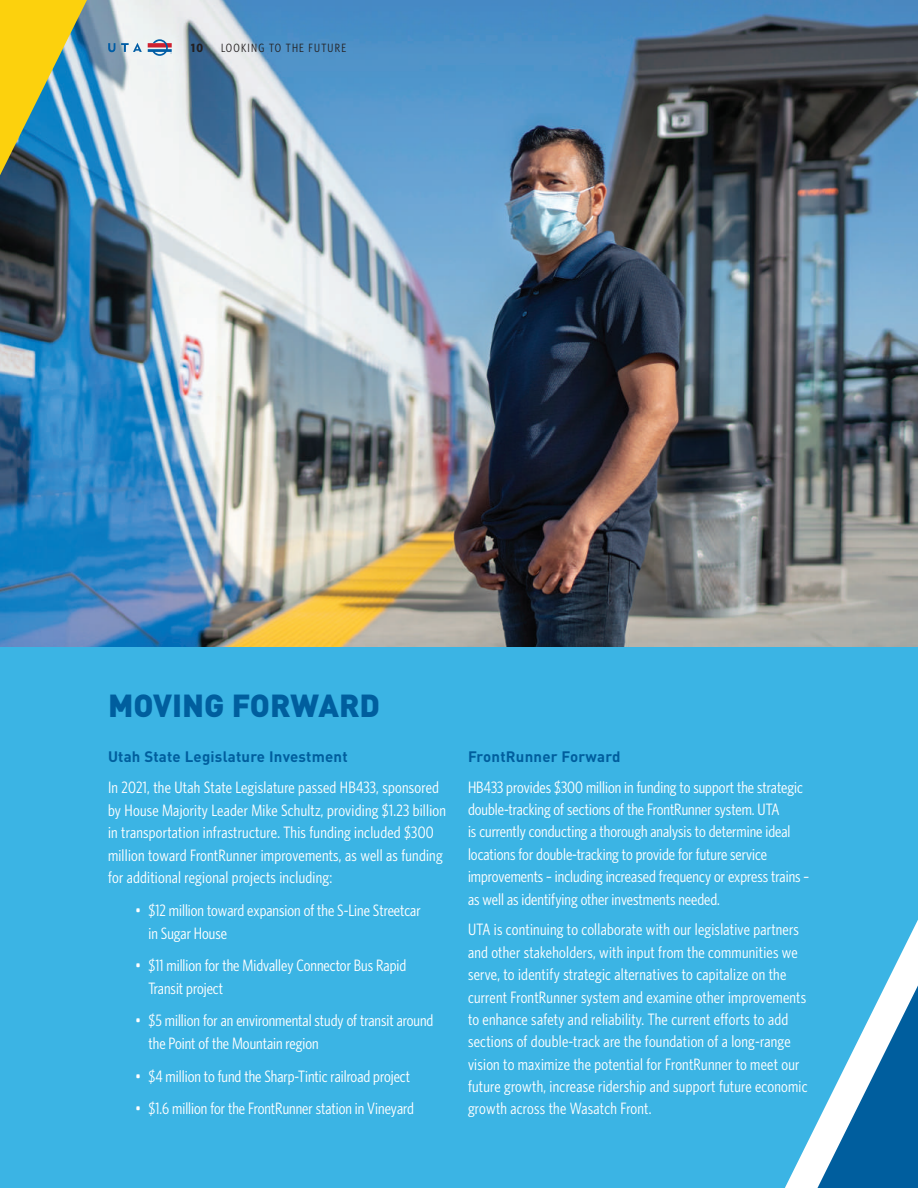
<style>
.page{position:relative;width:918px;height:1188px;background:#3bb4e4}
.page>*{position:absolute;margin:0;border:0;box-sizing:border-box;transform-origin:0 0}
.t1{font:900 31.5px "DIN";color:#005e9e}
.t2{font:16.5px/22.4px "Whitney Condensed";letter-spacing:.005em;color:#fff}
.t3{font:700 15px "DIN";letter-spacing:.015em;color:#005e9e}
.t4{font:12px "Whitney Condensed";letter-spacing:.1em;color:#231f20}
.t5{font:700 12px "Whitney Condensed";color:#231f20}
</style>
<div class="page">
<img style="left:0;top:0;width:918px;height:647px">
<svg style="left:0;top:0;width:87px;height:175px;background:#9ead60"></svg>
<svg style="left:785px;top:920px;width:133px;height:268px"></svg>
<svg style="left:108px;top:43px;width:7px;height:9px"></svg>
<svg style="left:121px;top:43px;width:21px;height:9px"></svg>
<svg style="left:148px;top:39px;width:24px;height:17px"></svg>
<p class="t5" style="left:191px;top:40px;width:13px">10</p>
<p class="t4" style="left:221px;top:41px;width:127px">LOOKING TO THE FUTURE</p>
<h1 class="t1" style="left:108px;top:685px;width:274px">MOVING FORWARD</h1>
<p class="t3" style="left:108px;top:747px;width:241px">Utah State Legislature Investment</p>
<p class="t2" style="left:108px;top:776px;width:340px">In 2021, the Utah State Legislature passed HB433, sponsored by House Majority Leader Mike Schultz, providing $1.23 billion in transportation infrastructure. This funding included $300 million toward FrontRunner improvements, as well as funding for additional regional projects including:</p>
<p class="t2" style="left:148px;top:899px;width:274px;text-indent:-14px">• $12 million toward expansion of the S-Line Streetcar in Sugar House</p>
<p class="t2" style="left:148px;top:954px;width:259px;text-indent:-14px">• $11 million for the Midvalley Connector Bus Rapid<br>Transit project</p>
<p class="t2" style="left:148px;top:1009px;width:286px;text-indent:-14px">• $5 million for an environmental study of transit around the Point of the Mountain region</p>
<p class="t2" style="left:135px;top:1064px;width:277px">• $4 million to fund the Sharp-Tintic railroad project</p>
<p class="t2" style="left:135px;top:1097px;width:280px">• $1.6 million for the FrontRunner station in Vineyard</p>
<p class="t3" style="left:468px;top:747px;width:154px">FrontRunner Forward</p>
<p class="t2" style="left:468px;top:775px;width:343px">HB433 provides $300 million in funding to support the strategic double-tracking of sections of the FrontRunner system. UTA<br>is currently conducting a thorough analysis to determine ideal locations for double-tracking to provide for future service improvements – including increased frequency or express trains – as well as identifying other investments needed.</p>
<p class="t2" style="left:468px;top:918px;width:341px">UTA is continuing to collaborate with our legislative partners and other stakeholders, with input from the communities we serve, to identify strategic alternatives to capitalize on the current FrontRunner system and examine other improvements to enhance safety and reliability. The current efforts to add sections of double-track are the foundation of a long-range vision to maximize the potential for FrontRunner to meet our future growth, increase ridership and support future economic growth across the Wasatch Front.</p>
</div>
